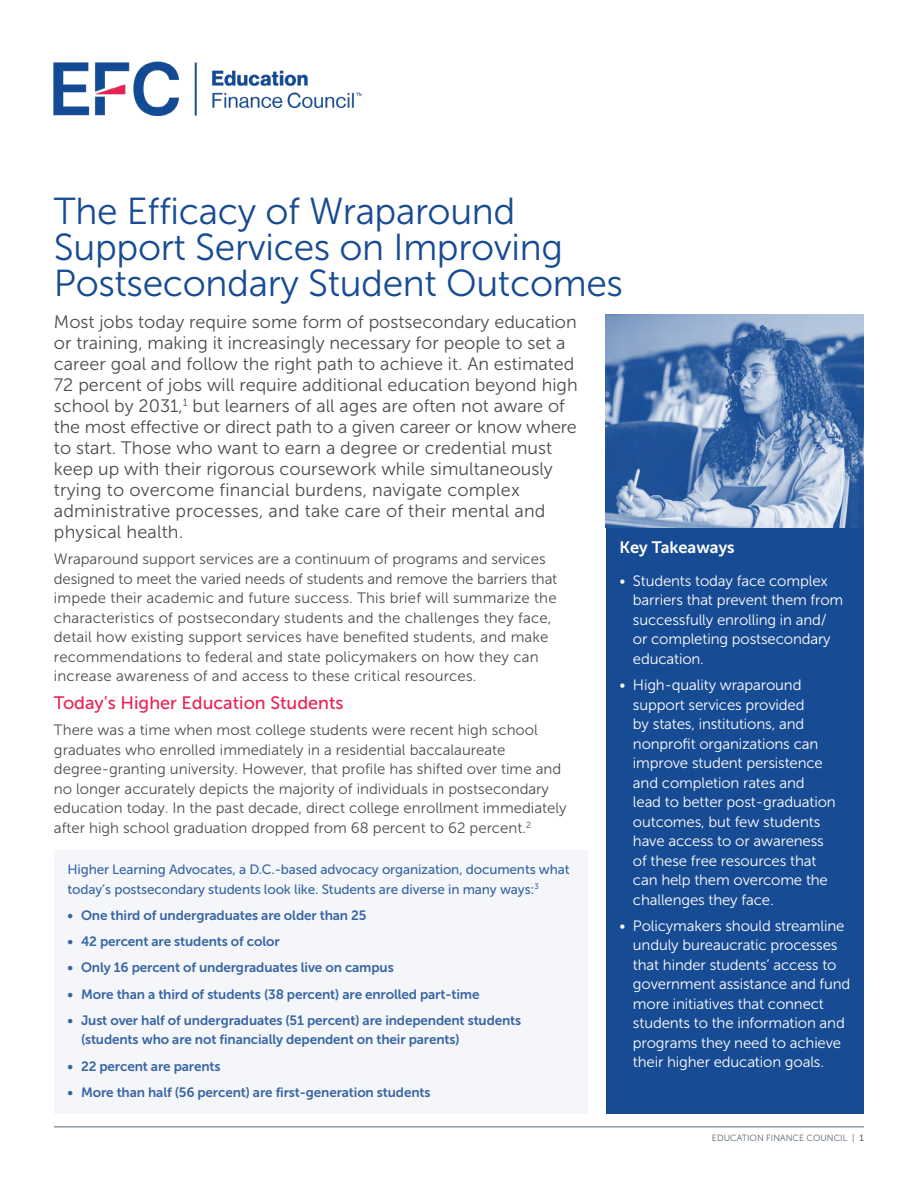
<style>
.page{position:relative;width:918px;height:1188px;background:#fff}
.page>*{position:absolute;margin:0;border:0;box-sizing:border-box;transform-origin:0 0}
.t1{font:37.5px/36px "Museo Sans 300";letter-spacing:-.01em;color:#174b93}
.Body{font:18px/21px "Museo Sans 300";color:#4d4d4f}
.Body-2{font:18px "Museo Sans 500";color:#e82355}
.Heading_Key_Findings{font:16.5px "Museo Sans 700";color:#fff}
.Body-3{font:15px/19.5px "Museo Sans 300";color:#4d4d4f}
.Bullet_Key_Findings{font:15px/19.5px "Museo Sans 300";letter-spacing:-.01em;color:#fff}
.Body-4{font:13.5px/19.5px "Museo Sans 700";letter-spacing:-.01em;color:#3a66a3}
.Body-5{font:13.5px/19.5px "Museo Sans 500";letter-spacing:-.01em;color:#3a66a3}
.t2{font:9px "Museo Sans 300";color:#596670}
.s1{font-family:"Museo Sans 500"}
</style>
<div class="page">
<hr style="left:54px;top:1126px;width:810px;height:1px;background:#596670">
<img style="left:54px;top:62px;width:308px;height:54px">
<div style="left:606px;top:527px;width:258px;height:587px;background:#174b93"></div>
<img style="left:606px;top:314px;width:258px;height:213px">
<div style="left:54px;top:850px;width:534px;height:264px;background:#f4f6fa"></div>
<h1 class="t1" style="left:54px;top:193px;width:571px">The Efficacy of Wraparound<br>Support Services on Improving<br>Postsecondary Student Outcomes</h1>
<p class="Body" style="left:54px;top:312px;width:525px">Most jobs today require some form of postsecondary education or training, making it increasingly necessary for people to set a career goal and follow the right path to achieve it. An estimated 72 percent of jobs will require additional education beyond high school by 2031,<sup>1</sup> but learners of all ages are often not aware of the most effective or direct path to a given career or know where to start. Those who want to earn a degree or credential must keep up with their rigorous coursework while simultaneously trying to overcome financial burdens, navigate complex administrative processes, and take care of their mental and physical health.</p>
<p class="Body-3" style="left:54px;top:550px;width:505px">Wraparound support services are a continuum of programs and services designed to meet the varied needs of students and remove the barriers that impede their academic and future success. This brief will summarize the characteristics of postsecondary students and the challenges they face, detail how existing support services have benefited students, and make recommendations to federal and state policymakers on how they can increase awareness of and access to these critical resources.</p>
<p class="Body-2" style="left:54px;top:693px;width:291px">Today’s Higher Education Students</p>
<p class="Body-3" style="left:54px;top:721px;width:514px">There was a time when most college students were recent high school graduates who enrolled immediately in a residential baccalaureate degree-granting university. However, that profile has shifted over time and no longer accurately depicts the majority of individuals in postsecondary education today. In the past decade, direct college enrollment immediately after high school graduation dropped from 68 percent to 62 percent.<sup>2</sup></p>
<p class="Body-5" style="left:68px;top:860px;width:504px">Higher Learning Advocates, a D.C.-based advocacy organization, documents what today’s postsecondary students look like. Students are diverse in many ways:<sup>3</sup></p>
<p class="Body-4" style="left:68px;top:905px;width:301px">• One third of undergraduates are older than 25</p>
<p class="Body-4" style="left:68px;top:932px;width:214px">• 42 percent are students of color</p>
<p class="Body-4" style="left:68px;top:958px;width:328px">• Only 16 percent of undergraduates live on campus</p>
<p class="Body-4" style="left:68px;top:984px;width:414px">• More than a third of students (38 percent) are enrolled part-time</p>
<p class="Body-4" style="left:81px;top:1010px;width:442px;text-indent:-14px">• Just over half of undergraduates (51 percent) are independent students (students who are not financially dependent on their parents)</p>
<p class="Body-4" style="left:68px;top:1056px;width:155px">• 22 percent are parents</p>
<p class="Body-4" style="left:68px;top:1082px;width:365px">• More than half (56 percent) are first-generation students</p>
<p class="Heading_Key_Findings" style="left:619px;top:538px;width:117px">Key Takeaways</p>
<p class="Bullet_Key_Findings" style="left:633px;top:571px;width:212px;text-indent:-14px">• Students today face complex barriers that prevent them from successfully enrolling in and/ or completing postsecondary education.</p>
<p class="Bullet_Key_Findings" style="left:633px;top:675px;width:204px;text-indent:-14px">• High-quality wraparound support services provided<br>by states, institutions, and nonprofit organizations can improve student persistence and completion rates and lead to better post-graduation outcomes, but few students have access to or awareness of these free resources that can help them overcome the challenges they face.</p>
<p class="Bullet_Key_Findings" style="left:633px;top:916px;width:219px;text-indent:-14px">• Policymakers should streamline unduly bureaucratic processes that hinder students’ access to government assistance and fund more initiatives that connect students to the information and programs they need to achieve their higher education goals.</p>
<p class="t2" style="left:712px;top:1133px;width:154px">EDUCATION FINANCE COUNCIL | <span class="s1">1</span></p>
</div>
